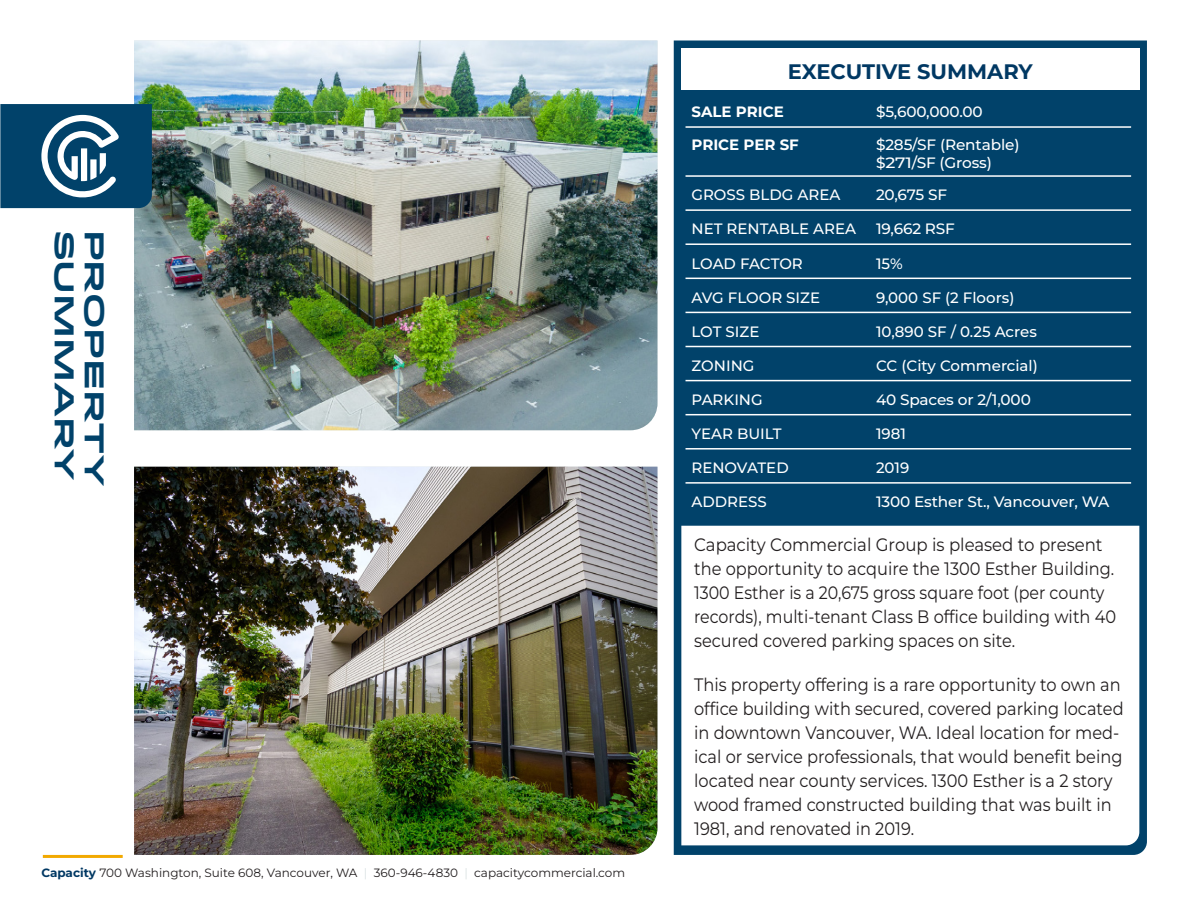
<style>
.page{position:relative;width:1188px;height:918px;background:#fff}
.page>*{position:absolute;margin:0;border:0;box-sizing:border-box;transform-origin:0 0}
.t1{font:700 27px "Idlewild";color:#01426a}
.t2{font:700 21px "Montserrat";color:#003863}
.t3{font:18px/24px "Montserrat";color:#231f20;scale:.9 1}
.t4{font:18px/24px "Montserrat";color:#231f20;scale:.92 1}
.t5{font:500 15px/18px "Montserrat";color:#fff}
.t6{font:700 15px "Montserrat";color:#fff}
.t7{font:12px "Montserrat";color:#231f20}
.s1{font-weight:700;color:#003863}
.s2{color:#d9e1e2}
</style>
<div class="page">
<hr style="left:43px;top:855px;width:80px;height:3px;background:#f2a900">
<img style="left:134px;top:467px;width:523px;height:388px">
<div style="left:674px;top:40px;width:473px;height:815px;background:#01426a"></div>
<img style="left:134px;top:40px;width:523px;height:390px">
<svg style="left:0;top:104px;width:152px;height:104px;background:#285f80"></svg>
<svg style="left:681px;top:526px;width:458px;height:319px"></svg>
<div style="left:681px;top:49px;width:458px;height:41px;background:#fff"></div>
<hr style="left:686px;top:126px;width:445px;height:2px;background:#fff">
<hr style="left:686px;top:175px;width:445px;height:2px;background:#fff">
<hr style="left:686px;top:209px;width:445px;height:2px;background:#fff">
<hr style="left:686px;top:243px;width:445px;height:2px;background:#fff">
<hr style="left:686px;top:278px;width:445px;height:1px;background:#fff">
<hr style="left:686px;top:312px;width:445px;height:1px;background:#fff">
<hr style="left:686px;top:346px;width:445px;height:1px;background:#fff">
<hr style="left:686px;top:380px;width:445px;height:1px;background:#fff">
<hr style="left:686px;top:414px;width:445px;height:1px;background:#fff">
<hr style="left:686px;top:448px;width:445px;height:2px;background:#fff">
<hr style="left:686px;top:482px;width:445px;height:2px;background:#fff">
<p class="t1" style="left:85px;top:230px;width:252px;rotate:90deg">summary</p>
<p class="t1" style="left:115px;top:230px;width:258px;rotate:90deg">property</p>
<p class="t7" style="left:41px;top:865px;width:585px"><span class="s1">Capacity</span> 700 Washington, Suite 608, Vancouver, WA <span class="s2">|</span> 360-946-4830 <span class="s2">|</span> capacitycommercial.com</p>
<p class="t2" style="left:788px;top:58px;width:246px">EXECUTIVE SUMMARY</p>
<p class="t6" style="left:692px;top:102px;width:94px">SALE PRICE</p>
<p class="t5" style="left:876px;top:103px;width:108px">$5,600,000.00</p>
<p class="t6" style="left:692px;top:134px;width:109px">PRICE PER SF</p>
<p class="t5" style="left:876px;top:135px;width:145px">$285/SF (Rentable) $271/SF (Gross)</p>
<p class="t5" style="left:692px;top:186px;width:150px">GROSS BLDG AREA</p>
<p class="t5" style="left:876px;top:186px;width:73px">20,675 SF</p>
<p class="t5" style="left:692px;top:220px;width:166px">NET RENTABLE AREA</p>
<p class="t5" style="left:876px;top:220px;width:80px">19,662 RSF</p>
<p class="t5" style="left:692px;top:254px;width:113px">LOAD FACTOR</p>
<p class="t5" style="left:876px;top:254px;width:28px">15%</p>
<p class="t5" style="left:692px;top:288px;width:130px">AVG FLOOR SIZE</p>
<p class="t5" style="left:876px;top:288px;width:140px">9,000 SF (2 Floors)</p>
<p class="t5" style="left:692px;top:322px;width:69px">LOT SIZE</p>
<p class="t5" style="left:876px;top:322px;width:162px">10,890 SF / 0.25 Acres</p>
<p class="t5" style="left:692px;top:356px;width:64px">ZONING</p>
<p class="t5" style="left:876px;top:356px;width:163px">CC (City Commercial)</p>
<p class="t5" style="left:692px;top:390px;width:73px">PARKING</p>
<p class="t5" style="left:876px;top:390px;width:156px">40 Spaces or 2/1,000</p>
<p class="t5" style="left:692px;top:424px;width:92px">YEAR BUILT</p>
<p class="t5" style="left:876px;top:424px;width:32px">1981</p>
<p class="t5" style="left:692px;top:458px;width:99px">RENOVATED</p>
<p class="t5" style="left:876px;top:458px;width:35px">2019</p>
<p class="t5" style="left:692px;top:492px;width:77px">ADDRESS</p>
<p class="t5" style="left:876px;top:492px;width:235px">1300 Esther St., Vancouver, WA</p>
<p class="t4" style="left:694px;top:532px;width:460px">Capacity Commercial Group is pleased to present the opportunity to acquire the 1300 Esther Building.<br>1300 Esther is a 20,675 gross square foot (per county records), multi-tenant Class B office building with 40 secured covered parking spaces on site.</p>
<p class="t3" style="left:694px;top:672px;width:479px">This property offering is a rare opportunity to own an office building with secured, covered parking located in downtown Vancouver, WA. Ideal location for med&shy;ical or service professionals, that would benefit being located near county services. 1300 Esther is a 2 story wood framed constructed building that was built in 1981, and renovated in 2019.</p>
</div>
